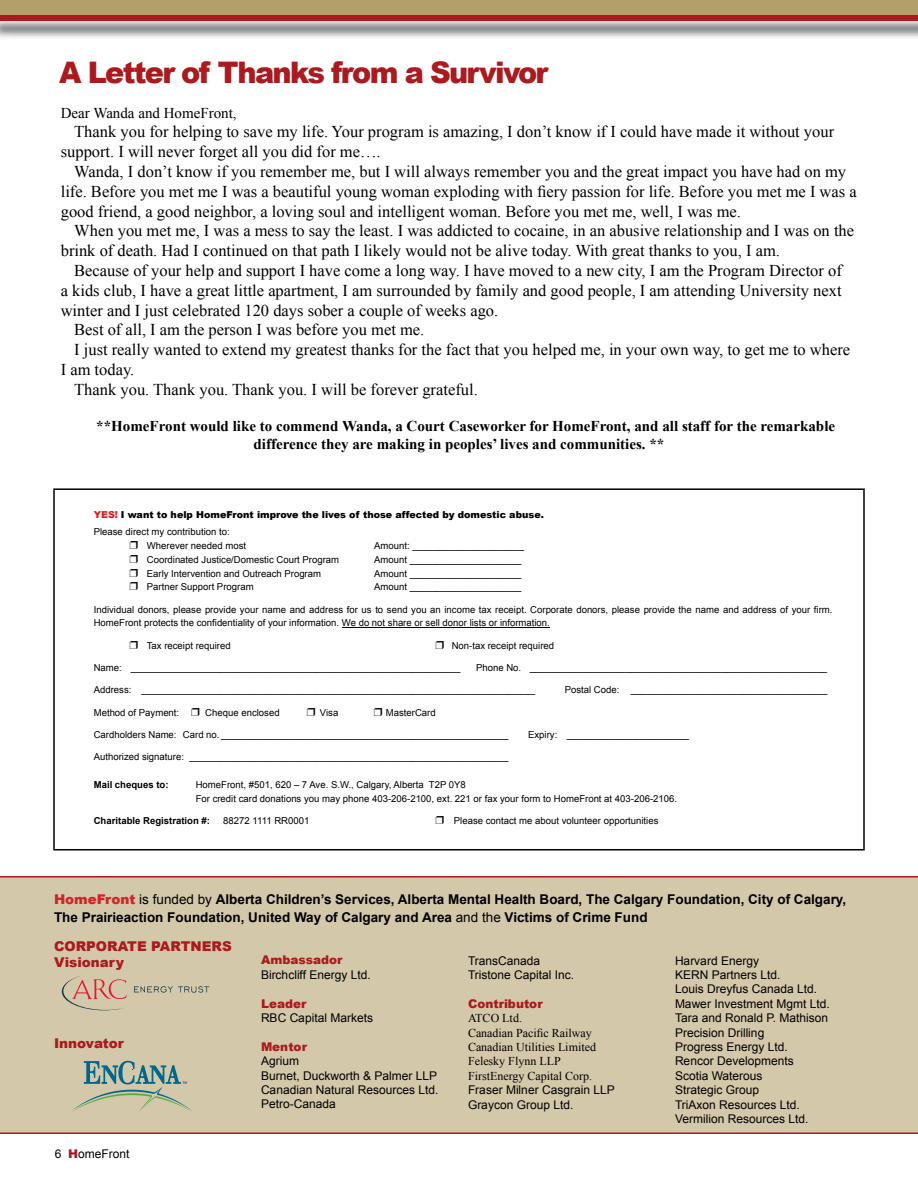
<style>
.page{position:relative;width:918px;height:1188px;background:#fff}
.page>*{position:absolute;margin:0;border:0;box-sizing:border-box;transform-origin:0 0}
.t1{font:900 29.7px "Arial";letter-spacing:-.06em;color:#aa1a1e}
.t2{font:16.5px/19.8px "Times New Roman";color:#000}
.t3{font:700 15px/18px "Times New Roman";color:#000}
.t4{font:15px "Times New Roman";color:#000}
.t5{font:700 13.5px/18px "Arial";color:#000}
.t6{font:900 13.5px/16.2px "Arial";color:#aa1a1e}
.t7{font:12px/14.4px "Arial";color:#000}
.t8{font:12px/14.4px "Times New Roman";color:#000}
.t9{font:900 12px "Arial";color:#aa1a1e}
.t10{font:9.6px/13.8px "Arial";color:#000}
.t11{font:900 9.6px/17px "Arial";color:#000}
.t12{font:700 9.6px "Arial";color:#000}
.s1{color:#d2232a}
.s2{font-weight:400}
.s3{font-weight:900;color:#d2232a}
.s4{font-weight:900;color:#aa1a1e}
</style>
<div class="page">
<div style="left:0;top:876px;width:918px;height:258px;background:#d4c8aa"></div>
<div style="left:53px;top:488px;width:812px;height:362px;border:2px solid #000"></div>
<div style="left:0;top:0;width:918px;height:15px;background:#b29f6a"></div>
<div style="left:0;top:16px;width:918px;height:24px;background:#000;opacity:.75"></div>
<div style="left:0;top:15px;width:918px;height:6px;background:#aa1a1e"></div>
<svg style="left:134px;top:986px;width:75px;height:7px"></svg>
<svg style="left:62px;top:975px;width:65px;height:35px;background:#cfb39c"></svg>
<svg style="left:72px;top:1061px;width:120px;height:52px;background:#aeb7a2"></svg>
<hr style="left:342px;top:627px;width:208px;height:1px;background:#000">
<h1 class="t1" style="left:59px;top:51px;width:491px">A Letter of Thanks from a Survivor</h1>
<h3 class="t4" style="left:61px;top:103px;width:177px">Dear Wanda and HomeFront,</h3>
<h2 class="t2" style="left:61px;top:122px;width:775px;text-indent:14px">Thank you for helping to save my life. Your program is amazing, I don’t know if I could have made it without your support. I will never forget all you did for me….</h2>
<p class="t2" style="left:61px;top:161px;width:797px;text-indent:14px">Wanda, I don’t know if you remember me, but I will always remember you and the great impact you have had on my life. Before you met me I was a beautiful young woman exploding with fiery passion for life. Before you met me I was a good friend, a good neighbor, a loving soul and intelligent woman. Before you met me, well, I was me.</p>
<h2 class="t2" style="left:61px;top:221px;width:795px;text-indent:14px">When you met me, I was a mess to say the least. I was addicted to cocaine, in an abusive relationship and I was on the brink of death. Had I continued on that path I likely would not be alive today. With great thanks to you, I am.</h2>
<h2 class="t2" style="left:74px;top:260px;width:769px">Because of your help and support I have come a long way. I have moved to a new city, I am the Program Director of</h2>
<h2 class="t2" style="left:61px;top:280px;width:782px">a kids club, I have a great little apartment, I am surrounded by family and good people, I am attending University next</h2>
<h2 class="t2" style="left:61px;top:300px;width:439px">winter and I just celebrated 120 days sober a couple of weeks ago.</h2>
<h2 class="t2" style="left:74px;top:320px;width:352px">Best of all, I am the person I was before you met me.</h2>
<h2 class="t2" style="left:74px;top:340px;width:778px">I just really wanted to extend my greatest thanks for the fact that you helped me, in your own way, to get me to where</h2>
<h2 class="t2" style="left:61px;top:359px;width:75px">I am today.</h2>
<h2 class="t2" style="left:74px;top:379px;width:405px">Thank you. Thank you. Thank you. I will be forever grateful.</h2>
<h3 class="t3" style="left:254px;top:416px;width:583px;text-indent:-157px">**HomeFront would like to commend Wanda, a Court Caseworker for HomeFront, and all staff for the remarkable difference they are making in peoples’ lives and communities. **</h3>
<p class="t11" style="left:94px;top:506px;width:452px"><span class="s1">YES!</span> I want to help HomeFront improve the lives of those affected by domestic abuse.<br><span class="s2">Please direct my contribution to:</span></p>
<p class="t10" style="left:147px;top:539px;width:101px">Wherever needed most</p>
<p class="t10" style="left:374px;top:539px;width:151px">Amount: _____________________</p>
<p class="t10" style="left:147px;top:553px;width:194px">Coordinated Justice/Domestic Court Program</p>
<p class="t10" style="left:374px;top:553px;width:149px">Amount _____________________</p>
<p class="t10" style="left:147px;top:566px;width:176px">Early Intervention and Outreach Program</p>
<p class="t10" style="left:374px;top:566px;width:149px">Amount _____________________</p>
<p class="t10" style="left:147px;top:580px;width:108px">Partner Support Program</p>
<p class="t10" style="left:374px;top:580px;width:149px">Amount _____________________</p>
<p class="t10" style="left:94px;top:602px;width:740px">Individual donors, please provide your name and address for us to send you an income tax receipt. Corporate donors, please provide the name and address of your firm.<br>HomeFront protects the confidentiality of your information. We do not share or sell donor lists or information.</p>
<p class="t10" style="left:147px;top:639px;width:85px">Tax receipt required</p>
<p class="t10" style="left:452px;top:639px;width:104px">Non-tax receipt required</p>
<p class="t10" style="left:94px;top:661px;width:368px">Name: ______________________________________________________________</p>
<p class="t10" style="left:476px;top:661px;width:353px">Phone No. ________________________________________________________</p>
<p class="t10" style="left:94px;top:683px;width:443px">Address: __________________________________________________________________________</p>
<p class="t10" style="left:565px;top:683px;width:264px">Postal Code: _____________________________________</p>
<p class="t10" style="left:94px;top:705px;width:87px">Method of Payment:</p>
<p class="t10" style="left:205px;top:706px;width:76px">Cheque enclosed</p>
<p class="t10" style="left:320px;top:706px;width:20px">Visa</p>
<p class="t10" style="left:386px;top:706px;width:51px">MasterCard</p>
<p class="t10" style="left:94px;top:728px;width:416px">Cardholders Name: Card no. ______________________________________________________</p>
<p class="t10" style="left:528px;top:728px;width:162px">Expiry: _______________________</p>
<p class="t10" style="left:94px;top:750px;width:416px">Authorized signature: ____________________________________________________________</p>
<p class="t12" style="left:94px;top:778px;width:76px">Mail cheques to:</p>
<p class="t10" style="left:196px;top:778px;width:483px">HomeFront, #501, 620 – 7 Ave. S.W., Calgary, Alberta T2P 0Y8<br>For credit card donations you may phone 403-206-2100, ext. 221 or fax your form to HomeFront at 403-206-2106.</p>
<p class="t12" style="left:94px;top:814px;width:118px">Charitable Registration #:</p>
<p class="t10" style="left:223px;top:814px;width:88px">88272 1111 RR0001</p>
<p class="t10" style="left:454px;top:814px;width:206px">Please contact me about volunteer opportunities</p>
<h3 class="t5" style="left:54px;top:891px;width:794px"><span class="s3">HomeFront</span> <span class="s2">is funded by</span> Alberta Children’s Services, Alberta Mental Health Board, The Calgary Foundation, City of Calgary,<br>The Prairieaction Foundation, United Way of Calgary and Area <span class="s2">and the</span> Victims of Crime Fund</h3>
<h3 class="t6" style="left:54px;top:938px;width:179px">CORPORATE PARTNERS<br>Visionary</h3>
<h3 class="t6" style="left:54px;top:1035px;width:71px">Innovator</h3>
<p class="t7" style="left:68px;top:1147px;width:63px"><span class="s4">H</span>omeFront</p>
<p class="t9" style="left:261px;top:951px;width:83px">Ambassador</p>
<p class="t7" style="left:261px;top:968px;width:111px">Birchcliff Energy Ltd.</p>
<p class="t9" style="left:261px;top:995px;width:47px">Leader</p>
<p class="t7" style="left:261px;top:1011px;width:114px">RBC Capital Markets</p>
<p class="t9" style="left:261px;top:1038px;width:47px">Mentor</p>
<p class="t7" style="left:261px;top:1054px;width:179px">Agrium<br>Burnet, Duckworth &amp; Palmer LLP<br>Canadian Natural Resources Ltd.<br>Petro-Canada</p>
<p class="t7" style="left:468px;top:953px;width:108px">TransCanada<br>Tristone Capital Inc.</p>
<p class="t9" style="left:468px;top:995px;width:76px">Contributor</p>
<p class="t8" style="left:468px;top:1011px;width:130px">ATCO Ltd.<br>Canadian Pacific Railway<br>Canadian Utilities Limited<br>Felesky Flynn LLP<br>FirstEnergy Capital Corp.</p>
<p class="t7" style="left:468px;top:1083px;width:148px">Fraser Milner Casgrain LLP<br>Graycon Group Ltd.</p>
<p class="t7" style="left:675px;top:953px;width:156px">Harvard Energy<br>KERN Partners Ltd.<br>Louis Dreyfus Canada Ltd.<br>Mawer Investment Mgmt Ltd.<br>Tara and Ronald P. Mathison<br>Precision Drilling<br>Progress Energy Ltd.<br>Rencor Developments<br>Scotia Waterous<br>Strategic Group<br>TriAxon Resources Ltd.<br>Vermilion Resources Ltd.</p>
</div>
